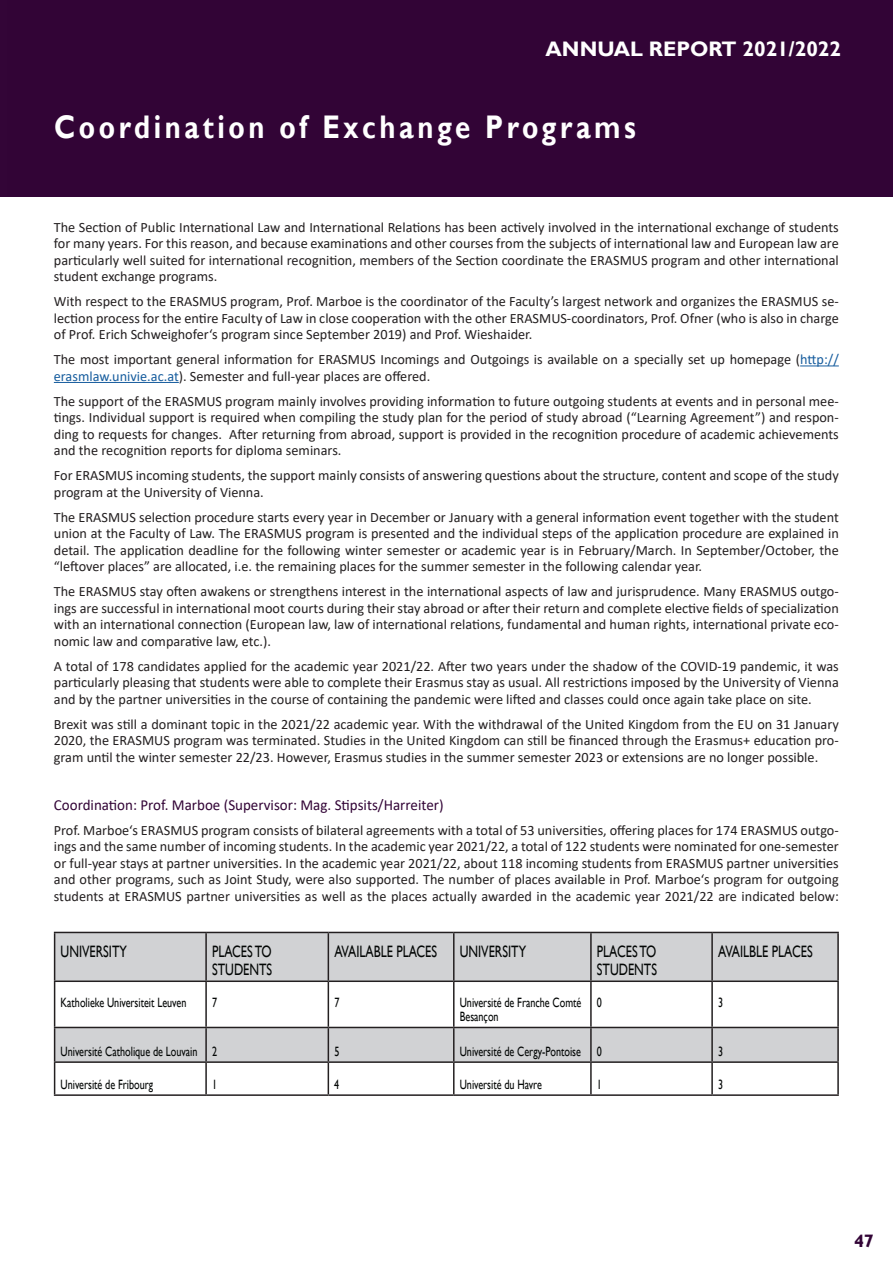
<style>
.page{position:relative;width:893px;height:1263px;background:#fff}
.page>*{position:absolute;margin:0;border:0;box-sizing:border-box;transform-origin:0 0}
.t1{font:700 32.7px "Gill Sans";letter-spacing:.13em;color:#fff;scale:.84 1}
.t2{font:700 21px "Gill Sans";color:#fff}
.t3{font:700 18px "Gill Sans";color:#320436}
.t4{font:16.5px/18.1px "Gill Sans";color:#030605;scale:.75 1}
.t5{font:15.3px "Calibri";color:#320436}
.t6{font:14.25px/16.5px "Calibri";color:#231f20;text-align:justify}
.t7{font:13.5px/14.9px "Gill Sans";color:#030605;scale:.75 1}
.s1{color:#175d9e}
</style>
<div class="page">
<div style="left:0;top:0;width:893px;height:197px;background:#320436"></div>
<hr style="left:800px;top:365px;width:39px;height:1px;background:#175d9e">
<hr style="left:54px;top:382px;width:125px;height:1px;background:#175d9e">
<svg style="left:55px;top:933px;width:782px;height:128px;fill:#d1d2d4"></svg>
<hr style="left:54px;top:932px;width:152px;height:1px;background:#231f20">
<hr style="left:54px;top:933px;width:1px;height:47px;background:#231f20">
<hr style="left:206px;top:932px;width:122px;height:1px;background:#231f20">
<hr style="left:205px;top:933px;width:2px;height:47px;background:#231f20">
<hr style="left:328px;top:932px;width:126px;height:1px;background:#231f20">
<hr style="left:328px;top:933px;width:1px;height:47px;background:#231f20">
<hr style="left:454px;top:932px;width:137px;height:1px;background:#231f20">
<hr style="left:453px;top:933px;width:2px;height:47px;background:#231f20">
<hr style="left:591px;top:932px;width:121px;height:1px;background:#231f20">
<hr style="left:590px;top:933px;width:2px;height:47px;background:#231f20">
<hr style="left:712px;top:932px;width:127px;height:1px;background:#231f20">
<hr style="left:711px;top:933px;width:2px;height:47px;background:#231f20">
<hr style="left:837px;top:933px;width:2px;height:47px;background:#231f20">
<hr style="left:54px;top:980px;width:152px;height:2px;background:#231f20">
<hr style="left:54px;top:982px;width:1px;height:45px;background:#231f20">
<hr style="left:206px;top:980px;width:122px;height:2px;background:#231f20">
<hr style="left:205px;top:982px;width:2px;height:45px;background:#231f20">
<hr style="left:328px;top:980px;width:126px;height:2px;background:#231f20">
<hr style="left:328px;top:982px;width:1px;height:45px;background:#231f20">
<hr style="left:454px;top:980px;width:137px;height:2px;background:#231f20">
<hr style="left:453px;top:982px;width:2px;height:45px;background:#231f20">
<hr style="left:591px;top:980px;width:121px;height:2px;background:#231f20">
<hr style="left:590px;top:982px;width:2px;height:45px;background:#231f20">
<hr style="left:712px;top:980px;width:127px;height:2px;background:#231f20">
<hr style="left:711px;top:982px;width:2px;height:45px;background:#231f20">
<hr style="left:837px;top:982px;width:2px;height:45px;background:#231f20">
<hr style="left:54px;top:1027px;width:152px;height:1px;background:#231f20">
<hr style="left:54px;top:1028px;width:1px;height:33px;background:#231f20">
<hr style="left:206px;top:1027px;width:122px;height:1px;background:#231f20">
<hr style="left:205px;top:1028px;width:2px;height:33px;background:#231f20">
<hr style="left:328px;top:1027px;width:126px;height:1px;background:#231f20">
<hr style="left:328px;top:1028px;width:1px;height:33px;background:#231f20">
<hr style="left:454px;top:1027px;width:137px;height:1px;background:#231f20">
<hr style="left:453px;top:1028px;width:2px;height:33px;background:#231f20">
<hr style="left:591px;top:1027px;width:121px;height:1px;background:#231f20">
<hr style="left:590px;top:1028px;width:2px;height:33px;background:#231f20">
<hr style="left:712px;top:1027px;width:127px;height:1px;background:#231f20">
<hr style="left:711px;top:1028px;width:2px;height:33px;background:#231f20">
<hr style="left:837px;top:1028px;width:2px;height:33px;background:#231f20">
<hr style="left:54px;top:1061px;width:152px;height:2px;background:#231f20">
<hr style="left:54px;top:1063px;width:1px;height:31px;background:#231f20">
<hr style="left:206px;top:1061px;width:122px;height:2px;background:#231f20">
<hr style="left:205px;top:1063px;width:2px;height:31px;background:#231f20">
<hr style="left:328px;top:1061px;width:126px;height:2px;background:#231f20">
<hr style="left:328px;top:1063px;width:1px;height:31px;background:#231f20">
<hr style="left:454px;top:1061px;width:137px;height:2px;background:#231f20">
<hr style="left:453px;top:1063px;width:2px;height:31px;background:#231f20">
<hr style="left:591px;top:1061px;width:121px;height:2px;background:#231f20">
<hr style="left:590px;top:1063px;width:2px;height:31px;background:#231f20">
<hr style="left:712px;top:1061px;width:127px;height:2px;background:#231f20">
<hr style="left:711px;top:1063px;width:2px;height:31px;background:#231f20">
<hr style="left:837px;top:1063px;width:2px;height:31px;background:#231f20">
<hr style="left:54px;top:1094px;width:152px;height:2px;background:#231f20">
<hr style="left:206px;top:1094px;width:122px;height:2px;background:#231f20">
<hr style="left:328px;top:1094px;width:126px;height:2px;background:#231f20">
<hr style="left:454px;top:1094px;width:137px;height:2px;background:#231f20">
<hr style="left:591px;top:1094px;width:121px;height:2px;background:#231f20">
<hr style="left:712px;top:1094px;width:127px;height:2px;background:#231f20">
<h2 class="t2" style="left:546px;top:36px;width:297px">ANNUAL REPORT 2021/2022</h2>
<h1 class="t1" style="left:54px;top:108px;width:694px">Coordination of Exchange Programs</h1>
<p class="t6" style="left:54px;top:218px;width:786px">The Section of Public International Law and International Relations has been actively involved in the international exchange of students for many years. For this reason, and because examinations and other courses from the subjects of international law and European law are particularly well suited for international recognition, members of the Section coordinate the ERASMUS program and other international student exchange programs.</p>
<p class="t6" style="left:54px;top:293px;width:786px">With respect to the ERASMUS program, Prof. Marboe is the coordinator of the Faculty’s largest network and organizes the ERASMUS se&shy;lection process for the entire Faculty of Law in close cooperation with the other ERASMUS-coordinators, Prof. Ofner (who is also in charge of Prof. Erich Schweighofer‘s program since September 2019) and Prof. Wieshaider.</p>
<p class="t6" style="left:54px;top:351px;width:786px">The most important general information for ERASMUS Incomings and Outgoings is available on a specially set up homepage (<span class="s1">http:// erasmlaw.univie.ac.at</span>). Semester and full-year places are offered.</p>
<p class="t6" style="left:54px;top:392px;width:786px">The support of the ERASMUS program mainly involves providing information to future outgoing students at events and in personal mee&shy;tings. Individual support is required when compiling the study plan for the period of study abroad (“Learning Agreement”) and respon&shy;ding to requests for changes. After returning from abroad, support is provided in the recognition procedure of academic achievements and the recognition reports for diploma seminars.</p>
<p class="t6" style="left:54px;top:467px;width:786px">For ERASMUS incoming students, the support mainly consists of answering questions about the structure, content and scope of the study program at the University of Vienna.</p>
<p class="t6" style="left:54px;top:509px;width:786px">The ERASMUS selection procedure starts every year in December or January with a general information event together with the student union at the Faculty of Law. The ERASMUS program is presented and the individual steps of the application procedure are explained in detail. The application deadline for the following winter semester or academic year is in February/March. In September/October, the “leftover places” are allocated, i.e. the remaining places for the summer semester in the following calendar year.</p>
<p class="t6" style="left:54px;top:583px;width:786px">The ERASMUS stay often awakens or strengthens interest in the international aspects of law and jurisprudence. Many ERASMUS outgo&shy;ings are successful in international moot courts during their stay abroad or after their return and complete elective fields of specialization with an international connection (European law, law of international relations, fundamental and human rights, international private eco&shy;nomic law and comparative law, etc.).</p>
<p class="t6" style="left:54px;top:658px;width:786px">A total of 178 candidates applied for the academic year 2021/22. After two years under the shadow of the COVID-19 pandemic, it was particularly pleasing that students were able to complete their Erasmus stay as usual. All restrictions imposed by the University of Vienna and by the partner universities in the course of containing the pandemic were lifted and classes could once again take place on site.</p>
<p class="t6" style="left:54px;top:716px;width:786px">Brexit was still a dominant topic in the 2021/22 academic year. With the withdrawal of the United Kingdom from the EU on 31 January 2020, the ERASMUS program was terminated. Studies in the United Kingdom can still be financed through the Erasmus+ education pro&shy;gram until the winter semester 22/23. However, Erasmus studies in the summer semester 2023 or extensions are no longer possible.</p>
<p class="t5" style="left:54px;top:794px;width:391px">Coordination: Prof. Marboe (Supervisor: Mag. Stipsits/Harreiter)</p>
<p class="t6" style="left:54px;top:821px;width:786px">Prof. Marboe‘s ERASMUS program consists of bilateral agreements with a total of 53 universities, offering places for 174 ERASMUS outgo&shy;ings and the same number of incoming students. In the academic year 2021/22, a total of 122 students were nominated for one-semester or full-year stays at partner universities. In the academic year 2021/22, about 118 incoming students from ERASMUS partner universities and other programs, such as Joint Study, were also supported. The number of places available in Prof. Marboe‘s program for outgoing students at ERASMUS partner universities as well as the places actually awarded in the academic year 2021/22 are indicated below:</p>
<p class="t4" style="left:61px;top:943px;width:90px">UNIVERSITY</p>
<p class="t4" style="left:212px;top:943px;width:82px">PLACES TO<br>STUDENTS</p>
<p class="t4" style="left:334px;top:943px;width:139px">AVAILABLE PLACES</p>
<p class="t4" style="left:460px;top:943px;width:90px">UNIVERSITY</p>
<p class="t4" style="left:597px;top:943px;width:82px">PLACES TO<br>STUDENTS</p>
<p class="t4" style="left:718px;top:943px;width:128px">AVAILBLE PLACES</p>
<p class="t7" style="left:61px;top:995px;width:169px">Katholieke Universiteit Leuven</p>
<p class="t7" style="left:212px;top:995px;width:8px">7</p>
<p class="t7" style="left:334px;top:995px;width:8px">7</p>
<p class="t7" style="left:460px;top:995px;width:164px">Université de Franche Comté<br>Besançon</p>
<p class="t7" style="left:597px;top:995px;width:8px">0</p>
<p class="t7" style="left:718px;top:995px;width:8px">3</p>
<p class="t7" style="left:61px;top:1044px;width:210px">Université Catholique de Louvain 2</p>
<p class="t7" style="left:334px;top:1044px;width:8px">5</p>
<p class="t7" style="left:460px;top:1044px;width:191px">Université de Cergy-Pontoise 0</p>
<p class="t7" style="left:718px;top:1044px;width:8px">3</p>
<p class="t7" style="left:61px;top:1077px;width:125px">Université de Fribourg</p>
<p class="t7" style="left:212px;top:1077px;width:8px">1</p>
<p class="t7" style="left:334px;top:1077px;width:8px">4</p>
<p class="t7" style="left:460px;top:1077px;width:111px">Université du Havre</p>
<p class="t7" style="left:597px;top:1077px;width:8px">1</p>
<p class="t7" style="left:718px;top:1077px;width:8px">3</p>
<p class="t3" style="left:854px;top:1230px;width:21px">47</p>
</div>
